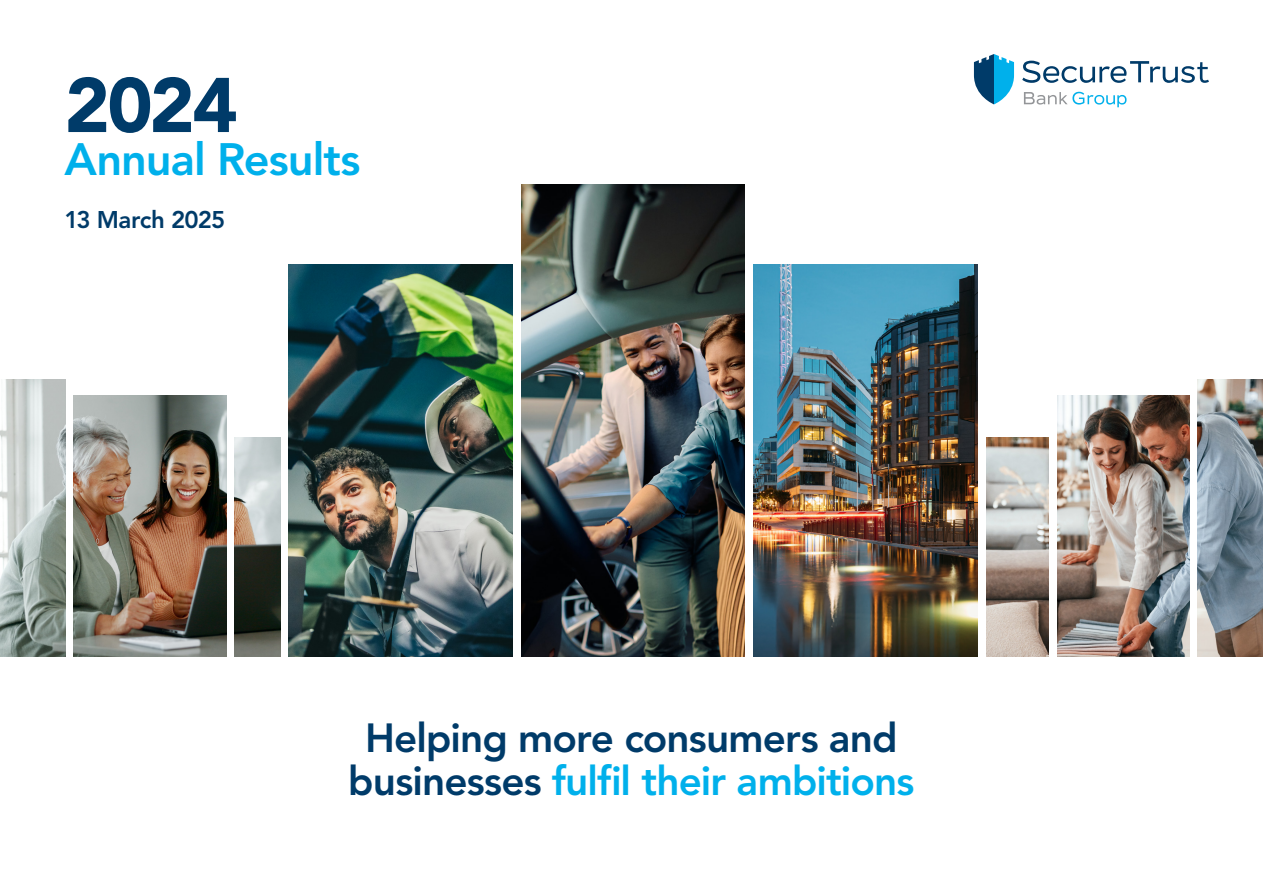
<style>
.page{position:relative;width:1263px;height:893px;background:#fff}
.page>*{position:absolute;margin:0;border:0;box-sizing:border-box;transform-origin:0 0}
.t1{font:900 76.5px "Avenir LT Std";color:#003b69}
.t2{font:800 45px "Avenir LT Std";letter-spacing:-.02em;color:#00b0eb}
.t3{font:800 40.35px/43px "Avenir LT Std";letter-spacing:-.02em;color:#003b69;text-align:center}
.t4{font:800 24px "Avenir LT Std";letter-spacing:-.025em;color:#003b69}
.s1{color:#00b0eb}
</style>
<div class="page">
<svg style="left:1022px;top:61px;width:187px;height:22px"></svg>
<svg style="left:974px;top:54px;width:40px;height:50px"></svg>
<svg style="left:1024px;top:92px;width:102px;height:15px"></svg>
<img style="left:0;top:379px;width:65px;height:278px">
<img style="left:1198px;top:379px;width:65px;height:278px">
<img style="left:73px;top:395px;width:153px;height:262px">
<img style="left:1057px;top:395px;width:132px;height:262px">
<img style="left:289px;top:264px;width:224px;height:393px">
<img style="left:754px;top:264px;width:223px;height:393px">
<img style="left:521px;top:185px;width:224px;height:472px">
<img style="left:234px;top:438px;width:47px;height:219px">
<img style="left:986px;top:438px;width:62px;height:219px">
<h1 class="t1" style="left:65px;top:59px;width:175px">2024</h1>
<h2 class="t2" style="left:65px;top:133px;width:297px">Annual Results</h2>
<p class="t4" style="left:65px;top:205px;width:162px">13 March 2025</p>
<h4 class="t3" style="left:348px;top:716px;width:568px">Helping more consumers and businesses <span class="s1">fulfil their ambitions</span></h4>
</div>
